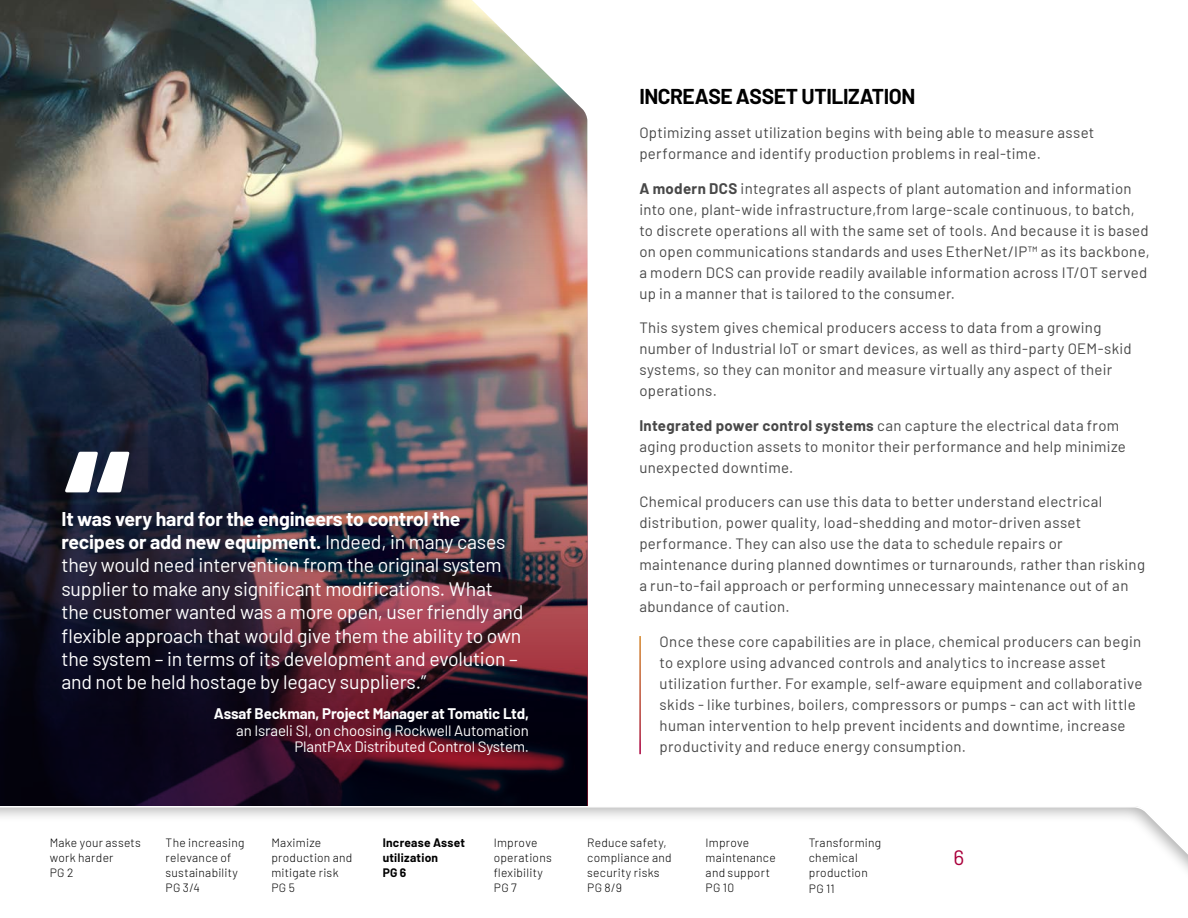
<style>
.page{position:relative;width:1188px;height:918px;background:#fff}
.page>*{position:absolute;margin:0;border:0;box-sizing:border-box;transform-origin:0 0}
.t1{font:700 21px "Barlow";letter-spacing:-.02em;color:#000}
.t2{font:21px "Barlow";color:#aa003c}
.t3{font:19.5px/23.4px "Barlow";letter-spacing:-.01em;color:#fff}
.t4{font:15px/21px "Barlow";letter-spacing:.02em;color:#484848}
.t5{font:15px/16.5px "Barlow";letter-spacing:-.01em;color:#fff;text-align:right}
.t6{font:700 15px "Barlow";letter-spacing:-.01em;color:#fff}
.t7{font:300 12px/15px "Barlow";letter-spacing:.02em;color:#000}
.t8{font:700 12px/15px "Barlow";letter-spacing:.02em;color:#000}
.s1{font-weight:700}
</style>
<div class="page">
<img style="left:0;top:0;width:587px;height:186px">
<img style="left:0;top:186px;width:587px;height:609px">
<svg style="left:65px;top:452px;width:65px;height:40px"></svg>
<div style="left:0;top:795px;width:1188px;height:123px;background:#000;opacity:.3"></div>
<svg style="left:0;top:805px;width:1188px;height:113px"></svg>
<p class="t3" style="left:61px;top:505px;width:463px"><span class="s1">It was very hard for the engineers to control the recipes or add new equipment.</span> Indeed, in many cases they would need intervention from the original system supplier to make any significant modifications. What the customer wanted was a more open, user friendly and flexible approach that would give them the ability to own the system – in terms of its development and evolution – and not be held hostage by legacy suppliers.”</p>
<p class="t6" style="left:214px;top:703px;width:317px">Assaf Beckman, Project Manager at Tomatic Ltd,</p>
<p class="t5" style="left:236px;top:721px;width:294px">an Israeli SI, on choosing Rockwell Automation<br>PlantPAx Distributed Control System.</p>
<h1 class="t1" style="left:639px;top:81px;width:278px">INCREASE ASSET UTILIZATION</h1>
<p class="t4" style="left:639px;top:121px;width:457px">Optimizing asset utilization begins with being able to measure asset performance and identify production problems in real-time.</p>
<p class="t4" style="left:639px;top:177px;width:512px"><span class="s1">A modern DCS</span> integrates all aspects of plant automation and information into one, plant-wide infrastructure,from large-scale continuous, to batch, to discrete operations all with the same set of tools. And because it is based on open communications standards and uses EtherNet/IP™ as its backbone, a modern DCS can provide readily available information across IT/OT served up in a manner that is tailored to the consumer.</p>
<p class="t4" style="left:639px;top:316px;width:494px">This system gives chemical producers access to data from a growing number of Industrial IoT or smart devices, as well as third-party OEM-skid systems, so they can monitor and measure virtually any aspect of their operations.</p>
<p class="t4" style="left:639px;top:414px;width:488px"><span class="s1">Integrated power control systems</span> can capture the electrical data from aging production assets to monitor their performance and help minimize unexpected downtime.</p>
<p class="t4" style="left:639px;top:490px;width:507px">Chemical producers can use this data to better understand electrical distribution, power quality, load-shedding and motor-driven asset performance. They can also use the data to schedule repairs or maintenance during planned downtimes or turnarounds, rather than risking a run-to-fail approach or performing unnecessary maintenance out of an abundance of caution.</p>
<p class="t4" style="left:660px;top:630px;width:484px">Once these core capabilities are in place, chemical producers can begin to explore using advanced controls and analytics to increase asset utilization further. For example, self-aware equipment and collaborative skids - like turbines, boilers, compressors or pumps - can act with little human intervention to help prevent incidents and downtime, increase productivity and reduce energy consumption.</p>
<p class="t7" style="left:50px;top:834px;width:93px">Make your assets work harder<br>PG 2</p>
<p class="t7" style="left:271px;top:834px;width:82px">Maximize production and mitigate risk<br>PG 5</p>
<p class="t7" style="left:166px;top:834px;width:81px">The increasing relevance of sustainability<br>PG 3/4</p>
<p class="t8" style="left:383px;top:834px;width:84px">Increase Asset utilization<br>PG 6</p>
<p class="t7" style="left:494px;top:834px;width:60px">Improve operations flexibility<br>PG 7</p>
<p class="t7" style="left:706px;top:834px;width:72px">Improve maintenance and support<br>PG 10</p>
<p class="t7" style="left:587px;top:834px;width:86px">Reduce safety, compliance and security risks<br>PG 8/9</p>
<p class="t7" style="left:809px;top:834px;width:74px">Transforming chemical production</p>
<p class="t7" style="left:809px;top:880px;width:27px">PG 11</p>
<h1 class="t2" style="left:953px;top:842px;width:12px">6</h1>
</div>
